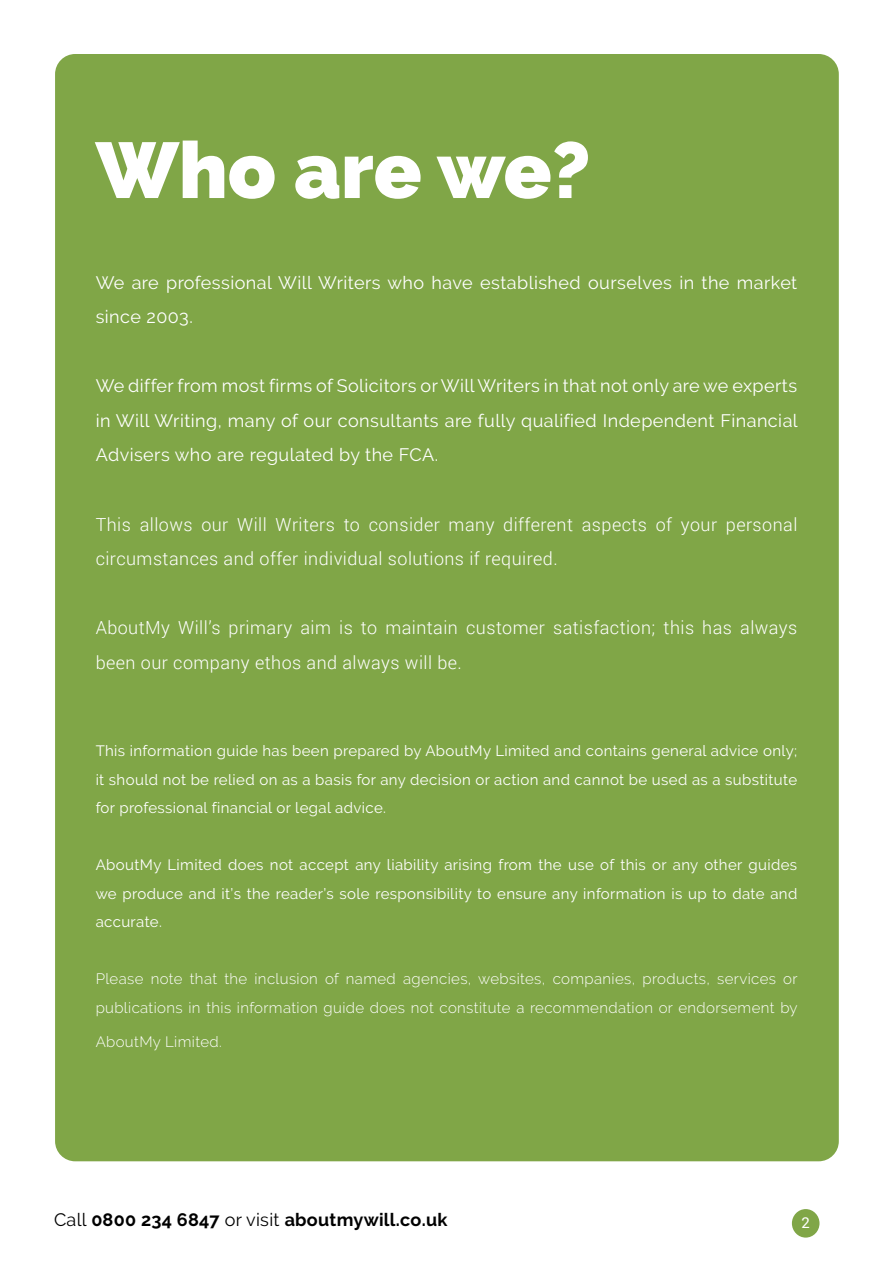
<style>
.page{position:relative;width:893px;height:1263px;background:#fff}
.page>*{position:absolute;margin:0;border:0;box-sizing:border-box;transform-origin:0 0}
.t1{font:900 78.75px "Raleway";color:#fff}
.t2{font:18px/34.5px "Raleway";letter-spacing:.025em;color:#fff}
.t3{font:300 18px/34.5px "Roboto";letter-spacing:.025em;color:#fff}
.t4{font:700 18px "Raleway";letter-spacing:.015em;color:#000}
.t5{font:15px/28.5px "Raleway";letter-spacing:.025em;color:#fff;text-align:justify}
.t6{font:300 15px/28.5px "Raleway";letter-spacing:.025em;color:#fff}
.t7{font:15px "Roboto";color:#fff}
.s1{font-weight:400}
</style>
<div class="page">
<div style="left:792px;top:1209px;width:27px;height:28px;background:#80a647;border-radius:50%"></div>
<div style="left:55px;top:54px;width:784px;height:1107px;background:#80a647;border-radius:20px"></div>
<p class="t1" style="left:96px;top:125px;width:496px">Who are we?</p>
<p class="t2" style="left:96px;top:265px;width:703px">We are professional Will Writers who have established ourselves in the market since 2003.</p>
<p class="t2" style="left:96px;top:369px;width:704px;text-align:justify">We differ from most firms of Solicitors or Will Writers in that not only are we experts in Will Writing, many of our consultants are fully qualified Independent Financial Advisers who are regulated by the FCA.</p>
<p class="t3" style="left:96px;top:506px;width:703px">This allows our Will Writers to consider many different aspects of your personal circumstances and offer individual solutions if required.</p>
<p class="t3" style="left:96px;top:610px;width:703px">AboutMy Will’s primary aim is to maintain customer satisfaction; this has always been our company ethos and always will be.</p>
<p class="t5" style="left:96px;top:736px;width:703px">This information guide has been prepared by AboutMy Limited and contains general advice only; it should not be relied on as a basis for any decision or action and cannot be used as a substitute for professional financial or legal advice.</p>
<p class="t5" style="left:96px;top:850px;width:703px">AboutMy Limited does not accept any liability arising from the use of this or any other guides we produce and it’s the reader’s sole responsibility to ensure any information is up to date and accurate.</p>
<p class="t6" style="left:96px;top:964px;width:703px">Please note that the inclusion of named agencies, websites, companies, products, services or publications in this information guide does not constitute a recommendation or endorsement by</p>
<p class="t6" style="left:96px;top:1027px;width:128px">AboutMy Limited.</p>
<p class="t4" style="left:54px;top:1209px;width:395px"><span class="s1">Call</span> 0800 234 6847 <span class="s1">or visit</span> aboutmywill.co.uk</p>
<p class="t7" style="left:801px;top:1212px;width:10px">2</p>
</div>
